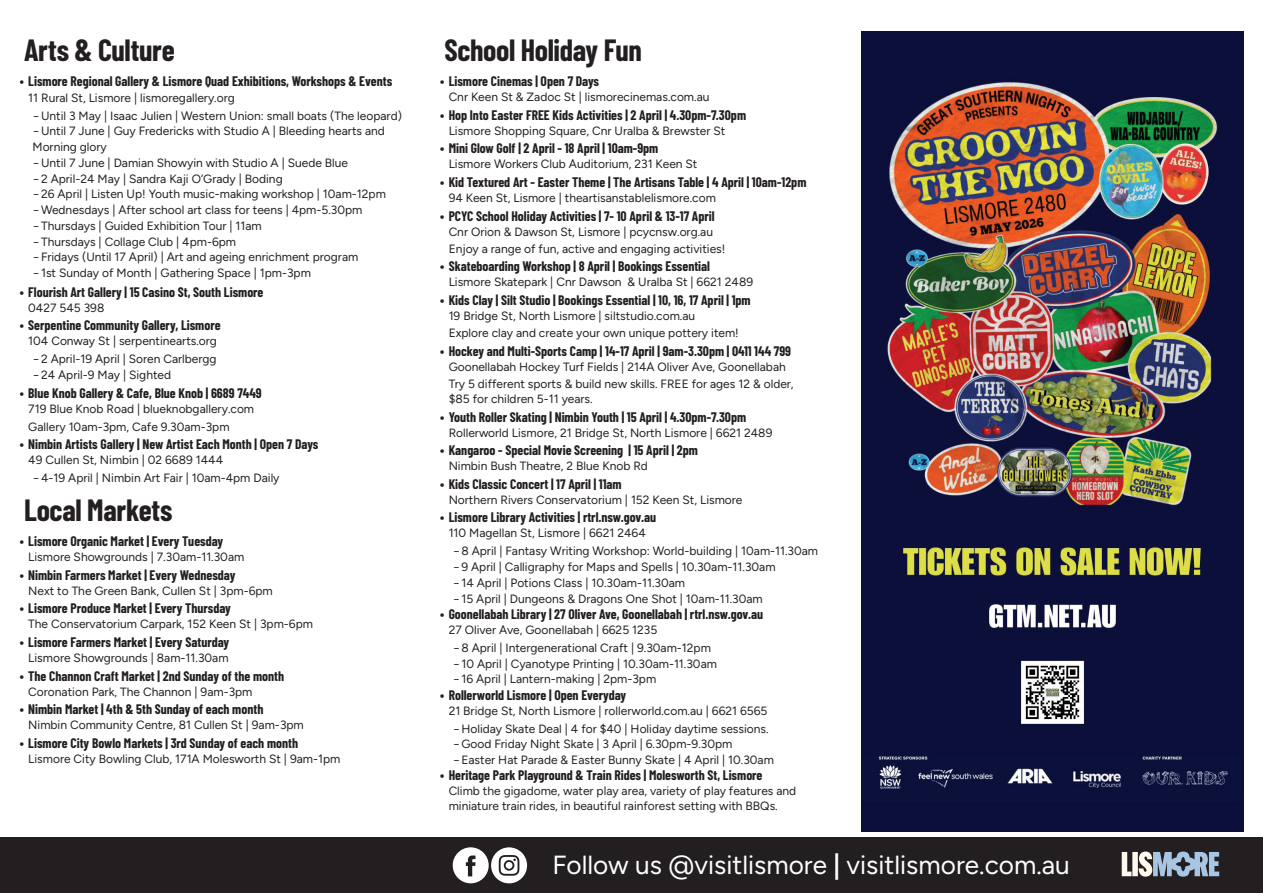
<style>
.page{position:relative;width:1263px;height:893px;background:#fff}
.page>*{position:absolute;margin:0;border:0;box-sizing:border-box;transform-origin:0 0}
.t1{font:700 30px "Barlow Condensed";letter-spacing:-.01em;color:#231f20}
.t2{font:26.25px "Figtree";color:#fff}
.t3{font:700 13.5px "Barlow Condensed";color:#231f20}
.t4{font:12px/15.8px "Figtree";color:#231f20}
.s1{font-weight:700}
</style>
<div class="page">
<div style="left:0;top:838px;width:1263px;height:55px;background:#231f20"></div>
<svg style="left:1122px;top:851px;width:97px;height:26px"></svg>
<svg style="left:453px;top:847px;width:74px;height:36px"></svg>
<img style="left:861px;top:31px;width:383px;height:800px">
<h1 class="t1" style="left:24px;top:29px;width:152px">Arts &amp; Culture</h1>
<p class="t3" style="left:20px;top:72px;width:374px">• Lismore Regional Gallery &amp; Lismore Quad Exhibitions, Workshops &amp; Events</p>
<p class="t4" style="left:33px;top:89px;width:371px;line-height:17.9px;text-indent:-4px">11 Rural St, Lismore | lismoregallery.org<br>−Until 3 May | Isaac Julien | Western Union: small boats (The leopard)</p>
<p class="t4" style="left:33px;top:123px;width:355px">−Until 7 June | Guy Fredericks with Studio A | Bleeding hearts and Morning glory<br>−Until 7 June | Damian Showyin with Studio A | Suede Blue<br>−2 April-24 May | Sandra Kaji O’Grady | Boding<br>−26 April | Listen Up! Youth music-making workshop | 10am-12pm −Wednesdays | After school art class for teens | 4pm-5.30pm −Thursdays | Guided Exhibition Tour | 11am<br>−Thursdays | Collage Club | 4pm-6pm<br>−Fridays (Until 17 April) | Art and ageing enrichment program<br>−1st Sunday of Month | Gathering Space | 1pm-3pm</p>
<p class="t3" style="left:20px;top:282px;width:245px">• Flourish Art Gallery | 15 Casino St, South Lismore</p>
<p class="t4" style="left:28px;top:300px;width:78px">0427 545 398</p>
<p class="t3" style="left:20px;top:316px;width:202px">• Serpentine Community Gallery, Lismore</p>
<p class="t4" style="left:28px;top:332px;width:190px;line-height:17.9px;text-align:center">104 Conway St | serpentinearts.org −2 April-19 April | Soren Carlbergg</p>
<p class="t4" style="left:33px;top:367px;width:140px">−24 April-9 May | Sighted</p>
<p class="t3" style="left:20px;top:384px;width:244px">• Blue Knob Gallery &amp; Cafe, Blue Knob | 6689 7449</p>
<p class="t4" style="left:28px;top:401px;width:227px;line-height:17.1px">719 Blue Knob Road | blueknobgallery.com<br>Gallery 10am-3pm, Cafe 9.30am-3pm</p>
<p class="t3" style="left:20px;top:435px;width:300px">• Nimbin Artists Gallery | New Artist Each Month | Open 7 Days</p>
<p class="t4" style="left:33px;top:451px;width:249px;line-height:17.9px;text-indent:-4px">49 Cullen St, Nimbin | 02 6689 1444<br>−4-19 April | Nimbin Art Fair | 10am-4pm Daily</p>
<h1 class="t1" style="left:24px;top:489px;width:150px">Local Markets</h1>
<p class="t3" style="left:20px;top:532px;width:205px">• Lismore Organic Market | Every Tuesday</p>
<p class="t4" style="left:28px;top:549px;width:218px">Lismore Showgrounds | 7.30am-11.30am</p>
<p class="t3" style="left:20px;top:565px;width:217px">• Nimbin Farmers Market | Every Wednesday</p>
<p class="t4" style="left:28px;top:583px;width:246px">Next to The Green Bank, Cullen St | 3pm-6pm</p>
<p class="t3" style="left:20px;top:599px;width:213px">• Lismore Produce Market | Every Thursday</p>
<p class="t4" style="left:28px;top:616px;width:286px">The Conservatorium Carpark, 152 Keen St | 3pm-6pm</p>
<p class="t3" style="left:20px;top:633px;width:211px">• Lismore Farmers Market | Every Saturday</p>
<p class="t4" style="left:28px;top:650px;width:202px">Lismore Showgrounds | 8am-11.30am</p>
<p class="t3" style="left:20px;top:666px;width:266px">• The Channon Craft Market | 2nd Sunday of the month</p>
<p class="t4" style="left:28px;top:684px;width:226px">Coronation Park, The Channon | 9am-3pm</p>
<p class="t3" style="left:20px;top:700px;width:245px">• Nimbin Market | 4th &amp; 5th Sunday of each month</p>
<p class="t4" style="left:28px;top:717px;width:277px">Nimbin Community Centre, 81 Cullen St | 9am-3pm</p>
<p class="t3" style="left:20px;top:733px;width:280px">• Lismore City Bowlo Markets | 3rd Sunday of each month</p>
<p class="t4" style="left:28px;top:751px;width:314px">Lismore City Bowling Club, 171A Molesworth St | 9am-1pm</p>
<h1 class="t1" style="left:444px;top:29px;width:199px">School Holiday Fun</h1>
<p class="t3" style="left:440px;top:72px;width:161px">• Lismore Cinemas | Open 7 Days</p>
<p class="t4" style="left:449px;top:89px;width:262px">Cnr Keen St &amp; Zadoc St | lismorecinemas.com.au</p>
<p class="t3" style="left:440px;top:105px;width:307px">• Hop Into Easter FREE Kids Activities | 2 April | 4.30pm-7.30pm</p>
<p class="t4" style="left:449px;top:123px;width:278px">Lismore Shopping Square, Cnr Uralba &amp; Brewster St</p>
<p class="t3" style="left:440px;top:139px;width:220px">• Mini Glow Golf | 2 April - 18 April | 10am-9pm</p>
<p class="t4" style="left:449px;top:156px;width:250px">Lismore Workers Club Auditorium, 231 Keen St</p>
<p class="t3" style="left:440px;top:173px;width:368px">• Kid Textured Art - Easter Theme | The Artisans Table | 4 April | 10am-12pm</p>
<p class="t4" style="left:449px;top:190px;width:269px">94 Keen St, Lismore | theartisanstablelismore.com</p>
<p class="t3" style="left:440px;top:206px;width:276px">• PCYC School Holiday Activities | 7- 10 April &amp; 13-17 April</p>
<p class="t4" style="left:449px;top:223px;width:278px;line-height:17.1px">Cnr Orion &amp; Dawson St, Lismore | pcycnsw.org.au<br>Enjoy a range of fun, active and engaging activities!</p>
<p class="t3" style="left:440px;top:257px;width:271px">• Skateboarding Workshop | 8 April | Bookings Essential</p>
<p class="t4" style="left:449px;top:274px;width:306px">Lismore Skatepark | Cnr Dawson &amp; Uralba St | 6621 2489</p>
<p class="t3" style="left:440px;top:291px;width:312px">• Kids Clay | Silt Studio | Bookings Essential | 10, 16, 17 April | 1pm</p>
<p class="t4" style="left:449px;top:307px;width:292px;line-height:17.1px">19 Bridge St, North Lismore | siltstudio.com.au<br>Explore clay and create your own unique pottery item!</p>
<p class="t3" style="left:440px;top:341px;width:352px">• Hockey and Multi-Sports Camp | 14-17 April | 9am-3.30pm | 0411 144 799</p>
<p class="t4" style="left:449px;top:358px;width:346px;line-height:17.1px">Goonellabah Hockey Turf Fields | 214A Oliver Ave, Goonellabah<br>Try 5 different sports &amp; build new skills. FREE for ages 12 &amp; older,</p>
<p class="t4" style="left:449px;top:391px;width:146px">$85 for children 5-11 years.</p>
<p class="t3" style="left:440px;top:407px;width:308px">• Youth Roller Skating | Nimbin Youth | 15 April | 4.30pm-7.30pm</p>
<p class="t4" style="left:449px;top:424px;width:325px">Rollerworld Lismore, 21 Bridge St, North Lismore | 6621 2489</p>
<p class="t3" style="left:440px;top:441px;width:259px">• Kangaroo - Special Movie Screening | 15 April | 2pm</p>
<p class="t4" style="left:449px;top:458px;width:201px">Nimbin Bush Theatre, 2 Blue Knob Rd</p>
<p class="t3" style="left:440px;top:474px;width:183px">• Kids Classic Concert | 17 April | 11am</p>
<p class="t4" style="left:449px;top:492px;width:295px">Northern Rivers Conservatorium | 152 Keen St, Lismore</p>
<p class="t3" style="left:440px;top:508px;width:217px">• Lismore Library Activities | rtrl.nsw.gov.au</p>
<p class="t4" style="left:453px;top:524px;width:367px;line-height:17.9px;text-indent:-4px">110 Magellan St, Lismore | 6621 2464<br>−8 April | Fantasy Writing Workshop: World-building | 10am-11.30am</p>
<p class="t4" style="left:453px;top:559px;width:324px">−9 April | Calligraphy for Maps and Spells | 10.30am-11.30am −14 April | Potions Class | 10.30am-11.30am<br>−15 April | Dungeons &amp; Dragons One Shot | 10am-11.30am</p>
<p class="t3" style="left:440px;top:605px;width:324px">• Goonellabah Library | 27 Oliver Ave, Goonellabah | rtrl.nsw.gov.au</p>
<p class="t4" style="left:453px;top:621px;width:259px;line-height:17.9px;text-indent:-4px">27 Oliver Ave, Goonellabah | 6625 1235<br>−8 April | Intergenerational Craft | 9.30am-12pm</p>
<p class="t4" style="left:453px;top:656px;width:266px">−10 April | Cyanotype Printing | 10.30am-11.30am −16 April | Lantern-making | 2pm-3pm</p>
<p class="t3" style="left:440px;top:685px;width:188px">• Rollerworld Lismore | Open Everyday</p>
<p class="t4" style="left:449px;top:702px;width:321px;line-height:17.9px;text-align:center">21 Bridge St, North Lismore | rollerworld.com.au | 6621 6565 −Holiday Skate Deal | 4 for $40 | Holiday daytime sessions.</p>
<p class="t4" style="left:453px;top:736px;width:322px">−Good Friday Night Skate | 3 April | 6.30pm-9.30pm −Easter Hat Parade &amp; Easter Bunny Skate | 4 April | 10.30am</p>
<p class="t3" style="left:440px;top:766px;width:324px">• Heritage Park Playground &amp; Train Rides | Molesworth St, Lismore</p>
<p class="t4" style="left:449px;top:783px;width:349px;line-height:15px">Climb the gigadome, water play area, variety of play features and miniature train rides, in beautiful rainforest setting with BBQs.</p>
<h2 class="t2" style="left:552px;top:850px;width:519px">Follow us @visitlismore <span class="s1">|</span> visitlismore.com.au</h2>
</div>
